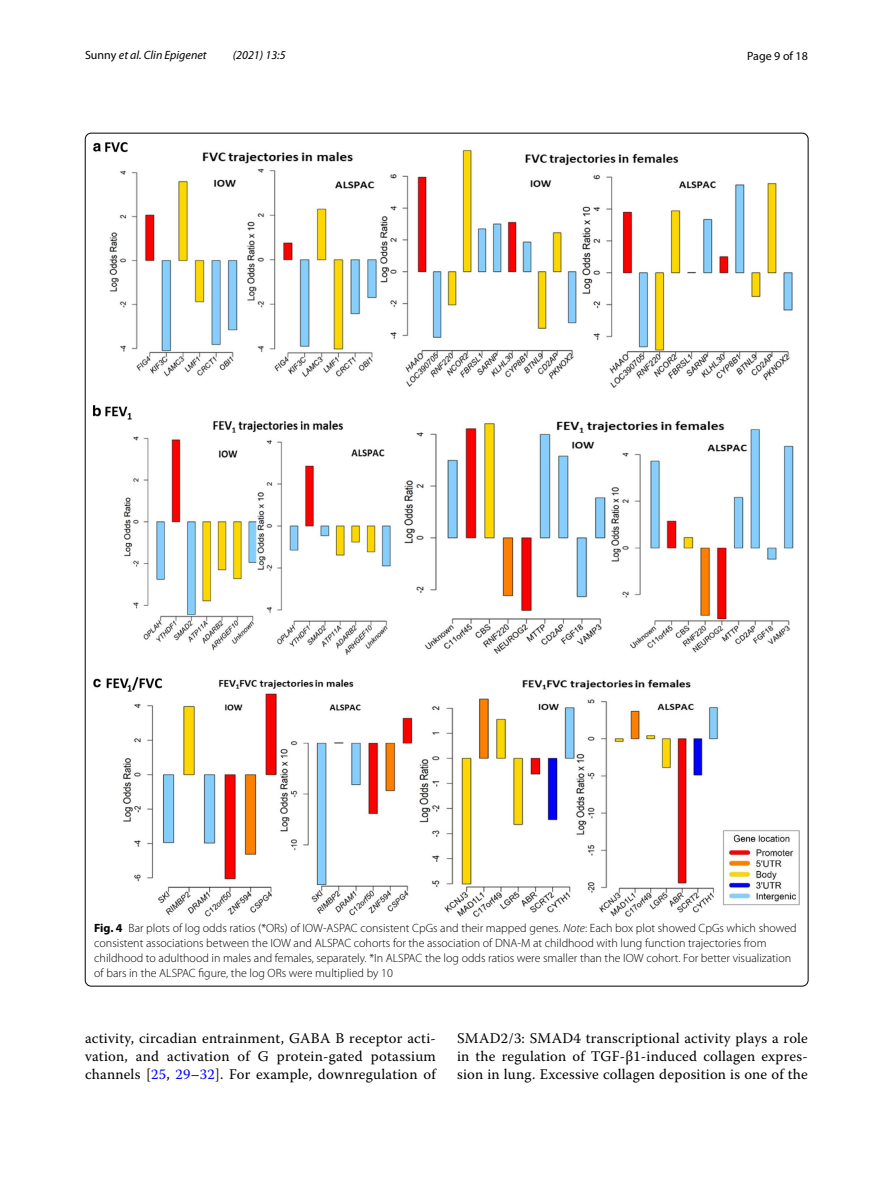
<style>
.page{position:relative;width:893px;height:1187px;background:#fff}
.page>*{position:absolute;margin:0;border:0;box-sizing:border-box;transform-origin:0 0}
.t1{font:14.7px/18px "Warnock Pro";letter-spacing:.015em;color:#000;text-align:justify}
.t2{font:300 12px/15px "Myriad Pro";color:#000}
.t3{font:italic 12px "Myriad Pro";color:#000}
.t4{font:12px "Myriad Pro";color:#000}
.s1{font-style:normal}
.s2{font-weight:700}
.s3{font-style:italic}
.s4{color:#00f}
</style>
<div class="page">
<img style="left:94px;top:142px;width:706px;height:774px">
<p class="t3" style="left:85px;top:48px;width:123px"><span class="s1">Sunny</span> et al. Clin Epigenet</p>
<p class="t3" style="left:233px;top:48px;width:54px">(2021) 13:5</p>
<p class="t4" style="left:747px;top:48px;width:62px">Page 9 of 18</p>
<p class="t2" style="left:94px;top:920px;width:704px"><span class="s2">Fig. 4</span> Bar plots of log odds ratios (*ORs) of IOW-ASPAC consistent CpGs and their mapped genes. <span class="s3">Note</span>: Each box plot showed CpGs which showed consistent associations between the IOW and ALSPAC cohorts for the association of DNA-M at childhood with lung function trajectories from childhood to adulthood in males and females, separately. *In ALSPAC the log odds ratios were smaller than the IOW cohort. For better visualization of bars in the ALSPAC figure, the log ORs were multiplied by 10</p>
<p class="t1" style="left:85px;top:1029px;width:352px">activity, circadian entrainment, GABA B receptor acti&shy;vation, and activation of G protein-gated potassium channels [<span class="s4">25</span>, <span class="s4">29</span>–<span class="s4">32</span>]. For example, downregulation of</p>
<p class="t1" style="left:457px;top:1029px;width:352px">SMAD2/3: SMAD4 transcriptional activity plays a role in the regulation of TGF-β1-induced collagen expres&shy;sion in lung. Excessive collagen deposition is one of the</p>
</div>
